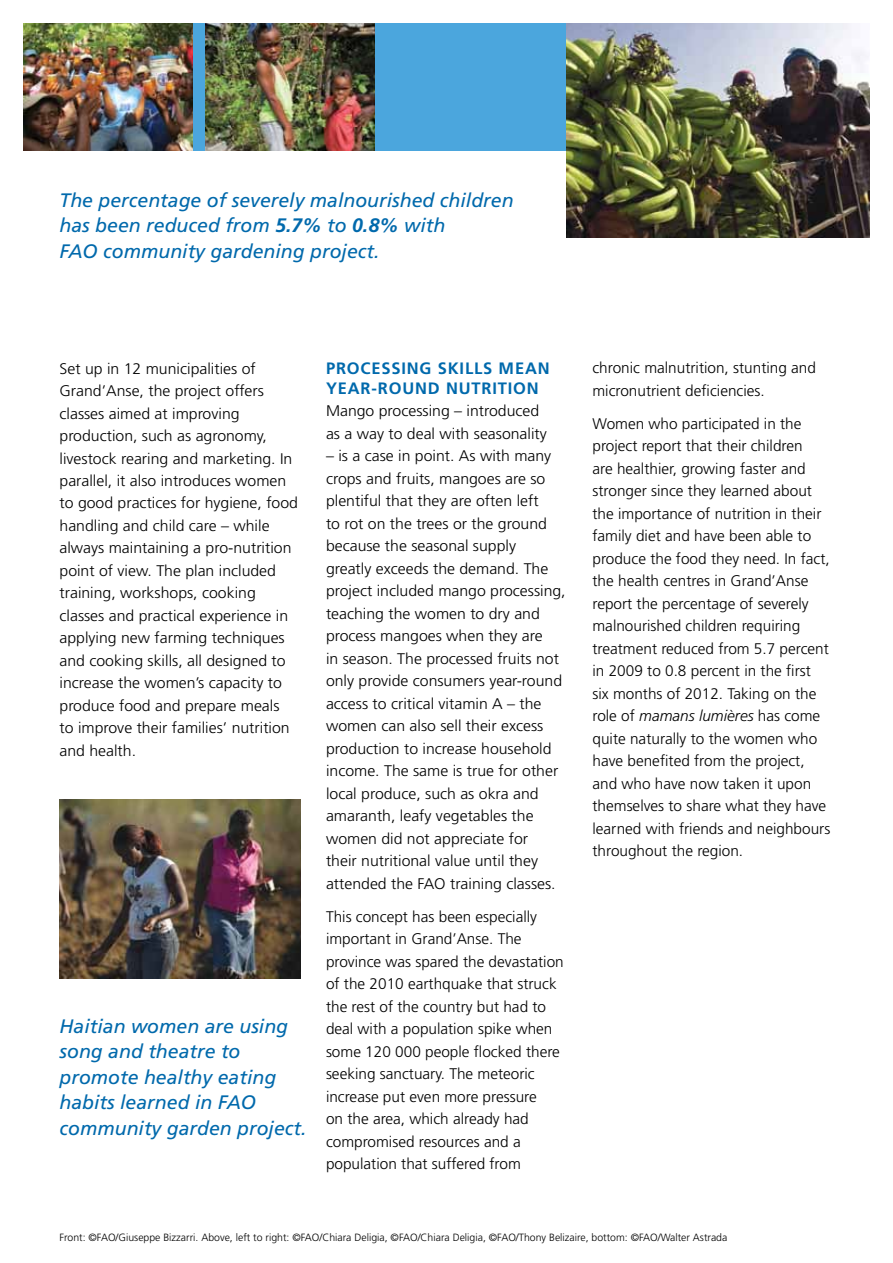
<style>
.page{position:relative;width:893px;height:1263px;background:#fff}
.page>*{position:absolute;margin:0;border:0;box-sizing:border-box;transform-origin:0 0}
.t1{font:italic 19.5px/25.5px "Frutiger";color:#0069ac}
.t2{font:700 16.5px/19.5px "Frutiger";letter-spacing:.05em;color:#0069ac}
.t3{font:300 15.3px/22.5px "Frutiger";color:#000}
.t4{font:300 10.5px "Frutiger";color:#000}
.s1{font-weight:700}
.s2{font-style:italic}
</style>
<div class="page">
<div style="left:23px;top:23px;width:847px;height:128px;background:#4ba6dd"></div>
<img style="left:23px;top:23px;width:170px;height:128px">
<img style="left:206px;top:23px;width:169px;height:128px">
<img style="left:60px;top:799px;width:240px;height:179px">
<img style="left:567px;top:23px;width:303px;height:214px">
<p class="t1" style="left:60px;top:187px;width:456px">The percentage of severely malnourished children has been reduced from <span class="s1">5.7%</span> to <span class="s1">0.8%</span> with<br>FAO community gardening project.</p>
<p class="t3" style="left:60px;top:357px;width:240px">Set up in 12 municipalities of<br>Grand’Anse, the project offers classes aimed at improving production, such as agronomy, livestock rearing and marketing. In parallel, it also introduces women to good practices for hygiene, food handling and child care – while always maintaining a pro-nutrition point of view. The plan included training, workshops, cooking classes and practical experience in applying new farming techniques and cooking skills, all designed to increase the women’s capacity to produce food and prepare meals<br>to improve their families’ nutrition and health.</p>
<p class="t2" style="left:326px;top:359px;width:225px">PROCESSING SKILLS MEAN<br>YEAR-ROUND NUTRITION</p>
<p class="t3" style="left:326px;top:400px;width:222px">Mango processing – introduced as a way to deal with seasonality</p>
<p class="t3" style="left:326px;top:445px;width:241px">– is a case in point. As with many crops and fruits, mangoes are so plentiful that they are often left<br>to rot on the trees or the ground because the seasonal supply<br>greatly exceeds the demand. The project included mango processing, teaching the women to dry and process mangoes when they are<br>in season. The processed fruits not only provide consumers year-round access to critical vitamin A – the women can also sell their excess production to increase household income. The same is true for other local produce, such as okra and amaranth, leafy vegetables the women did not appreciate for<br>their nutritional value until they attended the FAO training classes.</p>
<p class="t3" style="left:326px;top:905px;width:239px">This concept has been especially important in Grand’Anse. The province was spared the devastation of the 2010 earthquake that struck the rest of the country but had to deal with a population spike when some 120 000 people flocked there seeking sanctuary. The meteoric increase put even more pressure<br>on the area, which already had compromised resources and a population that suffered from</p>
<p class="t1" style="left:60px;top:1013px;width:249px">Haitian women are using song and theatre to promote healthy eating habits learned in FAO community garden project.</p>
<p class="t3" style="left:592px;top:357px;width:225px">chronic malnutrition, stunting and micronutrient deficiencies.</p>
<p class="t3" style="left:592px;top:412px;width:239px">Women who participated in the project report that their children<br>are healthier, growing faster and stronger since they learned about the importance of nutrition in their family diet and have been able to produce the food they need. In fact, the health centres in Grand’Anse report the percentage of severely malnourished children requiring treatment reduced from 5.7 percent in 2009 to 0.8 percent in the first six months of 2012. Taking on the role of <span class="s2">mamans lumières</span> has come quite naturally to the women who have benefited from the project, and who have now taken it upon themselves to share what they have learned with friends and neighbours throughout the region.</p>
<p class="t4" style="left:60px;top:1232px;width:669px">Front: ©FAO/Giuseppe Bizzarri. Above, left to right: ©FAO/Chiara Deligia, ©FAO/Chiara Deligia, ©FAO/Thony Belizaire, bottom: ©FAO/Walter Astrada</p>
</div>
